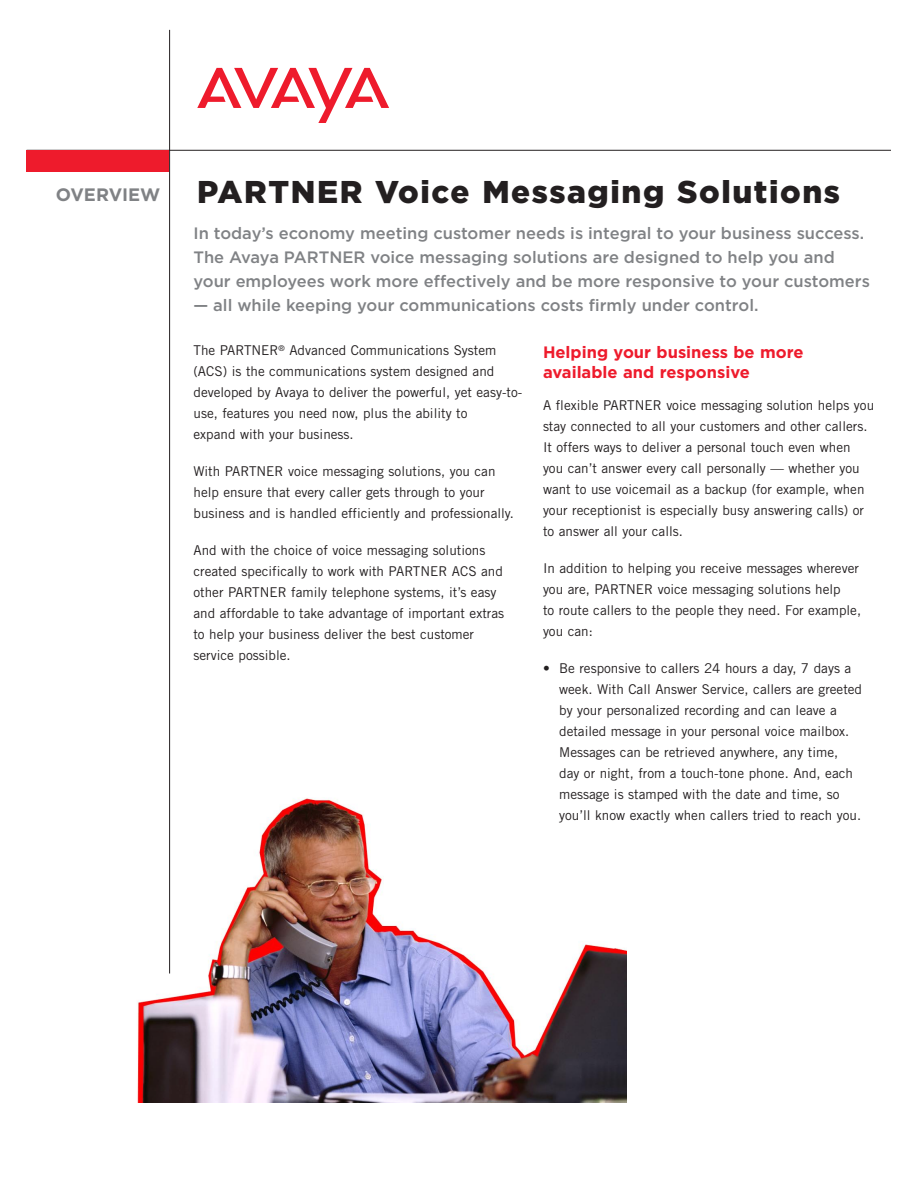
<style>
.page{position:relative;width:918px;height:1188px;background:#fff}
.page>*{position:absolute;margin:0;border:0;box-sizing:border-box;transform-origin:0 0}
.fact_sheet_title{font:900 31.5px "Gotham";letter-spacing:.05em;color:#231f20}
.collateral_type{font:700 18px "Gotham";color:#808285}
.collateral_type-2{font:500 16.5px/24px "Gotham";color:#808285}
.sub_head_PMS_485_cmy{font:700 16.5px/19.5px "Gotham";color:#ee1b2c}
.body_copy{font:13.5px/21px "Trade Gothic";color:#231f20}
.bullets_in_body{font:13.5px/21px "Trade Gothic";color:#231f20}
</style>
<div class="page">
<img style="left:137px;top:794px;width:490px;height:308px">
<hr style="left:169px;top:30px;width:1px;height:944px;background:#231f20">
<svg style="left:197px;top:68px;width:192px;height:55px"></svg>
<hr style="left:27px;top:150px;width:864px;height:1px;background:#231f20">
<div style="left:27px;top:150px;width:142px;height:22px;background:#ee1b2c"></div>
<p class="collateral_type" style="left:56px;top:184px;width:106px">OVERVIEW</p>
<p class="fact_sheet_title" style="left:197px;top:174px;width:645px">PARTNER Voice Messaging Solutions</p>
<p class="collateral_type-2" style="left:194px;top:221px;width:678px">In today’s economy meeting customer needs is integral to your business success.<br>The Avaya PARTNER voice messaging solutions are designed to help you and your employees work more effectively and be more responsive to your customers</p>
<p class="collateral_type-2" style="left:194px;top:293px;width:567px">— all while keeping your communications costs firmly under control.</p>
<p class="body_copy" style="left:194px;top:340px;width:330px">The PARTNER<sup>®</sup> Advanced Communications System (ACS) is the communications system designed and developed by Avaya to deliver the powerful, yet easy-to&shy;use, features you need now, plus the ability to<br>expand with your business.</p>
<p class="body_copy" style="left:194px;top:461px;width:322px">With PARTNER voice messaging solutions, you can help ensure that every caller gets through to your business and is handled efficiently and professionally.</p>
<p class="body_copy" style="left:194px;top:540px;width:312px">And with the choice of voice messaging solutions created specifically to work with PARTNER ACS and other PARTNER family telephone systems, it’s easy and affordable to take advantage of important extras to help your business deliver the best customer service possible.</p>
<p class="sub_head_PMS_485_cmy" style="left:543px;top:342px;width:262px">Helping your business be more available and responsive</p>
<p class="body_copy" style="left:543px;top:394px;width:333px">A flexible PARTNER voice messaging solution helps you stay connected to all your customers and other callers.<br>It offers ways to deliver a personal touch even when you can’t answer every call personally — whether you want to use voicemail as a backup (for example, when your receptionist is especially busy answering calls) or to answer all your calls.</p>
<p class="body_copy" style="left:543px;top:557px;width:320px">In addition to helping you receive messages wherever you are, PARTNER voice messaging solutions help<br>to route callers to the people they need. For example, you can:</p>
<p class="bullets_in_body" style="left:559px;top:657px;width:304px;text-indent:-16px">• Be responsive to callers 24 hours a day, 7 days a week. With Call Answer Service, callers are greeted by your personalized recording and can leave a detailed message in your personal voice mailbox.<br>Messages can be retrieved anywhere, any time,<br>day or night, from a touch-tone phone. And, each message is stamped with the date and time, so you’ll know exactly when callers tried to reach you.</p>
</div>
